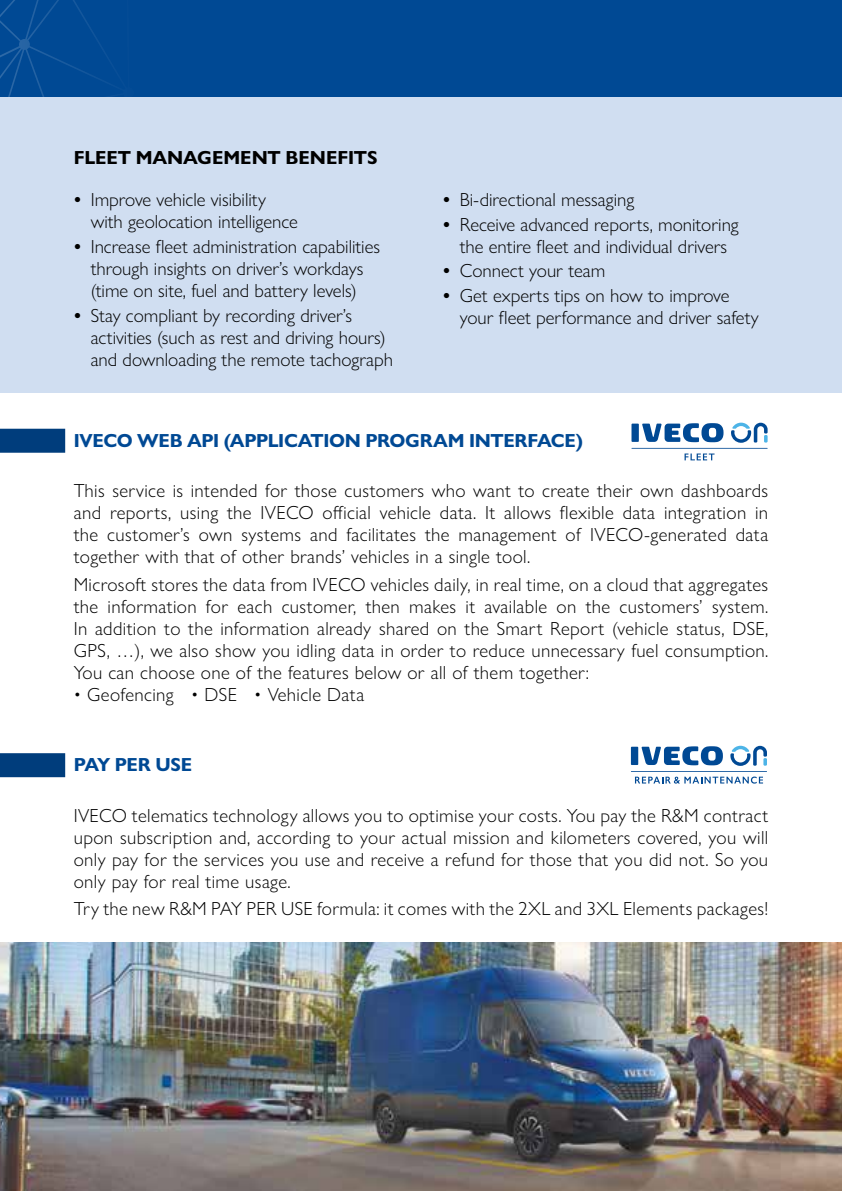
<style>
.page{position:relative;width:842px;height:1191px;background:#fff}
.page>*{position:absolute;margin:0;border:0;box-sizing:border-box;transform-origin:0 0}
.t1{font:300 19px/22px "Gill Sans Nova";color:#000}
.t2{font:300 19px "Gill Sans Nova";letter-spacing:.02em;color:#000}
.t3{font:700 19px "Gill Sans Nova";letter-spacing:-.015em;color:#004994}
.t4{font:700 19px "Gill Sans Nova";letter-spacing:-.005em;color:#000}
.s1{font-weight:600}
</style>
<div class="page">
<div style="left:0;top:96px;width:842px;height:297px;background:#d0def1"></div>
<div style="left:0;top:0;width:842px;height:96px;background:#004994"></div>
<svg style="left:0;top:0;width:109px;height:96px"></svg>
<div style="left:0;top:429px;width:65px;height:24px;background:#003d7c"></div>
<div style="left:0;top:753px;width:65px;height:24px;background:#003d7c"></div>
<svg style="left:631px;top:422px;width:137px;height:38px"></svg>
<svg style="left:631px;top:745px;width:136px;height:38px"></svg>
<img style="left:0;top:943px;width:842px;height:248px">
<p class="t4" style="left:74px;top:146px;width:305px">FLEET MANAGEMENT BENEFITS</p>
<p class="t1" style="left:91px;top:188px;width:209px;text-indent:-17px"><span class="s1">•</span> Improve vehicle visibility with geolocation intelligence</p>
<p class="t1" style="left:74px;top:235px;width:308px;text-align:center"><span class="s1">•</span> Increase fleet administration capabilities through insights on driver’s workdays (time on site, fuel and battery levels)</p>
<p class="t1" style="left:91px;top:304px;width:304px;text-indent:-17px"><span class="s1">•</span> Stay compliant by recording driver’s activities (such as rest and driving hours) and downloading the remote tachograph</p>
<p class="t1" style="left:443px;top:188px;width:193px"><span class="s1">•</span> Bi-directional messaging</p>
<p class="t1" style="left:443px;top:213px;width:297px;text-align:center"><span class="s1">•</span> Receive advanced reports, monitoring the entire fleet and individual drivers</p>
<p class="t1" style="left:443px;top:260px;width:164px"><span class="s1">•</span> Connect your team</p>
<p class="t1" style="left:460px;top:285px;width:300px;text-indent:-17px"><span class="s1">•</span> Get experts tips on how to improve your fleet performance and driver safety</p>
<p class="t3" style="left:74px;top:428px;width:511px">IVECO WEB API (APPLICATION PROGRAM INTERFACE)</p>
<p class="t1" style="left:74px;top:479px;width:696px;text-align:justify">This service is intended for those customers who want to create their own dashboards and reports, using the IVECO official vehicle data. It allows flexible data integration in the customer’s own systems and facilitates the management of IVECO-generated data together with that of other brands’ vehicles in a single tool.</p>
<p class="t1" style="left:74px;top:573px;width:696px;text-align:justify">Microsoft stores the data from IVECO vehicles daily, in real time, on a cloud that aggregates the information for each customer, then makes it available on the customers’ system.<br>In addition to the information already shared on the Smart Report (vehicle status, DSE, GPS, …), we also show you idling data in order to reduce unnecessary fuel consumption.<br>You can choose one of the features below or all of them together:</p>
<p class="t2" style="left:74px;top:683px;width:292px">• Geofencing • DSE • Vehicle Data</p>
<p class="t3" style="left:74px;top:753px;width:120px">PAY PER USE</p>
<p class="t1" style="left:74px;top:804px;width:696px;text-align:justify">IVECO telematics technology allows you to optimise your costs. You pay the R&amp;M contract upon subscription and, according to your actual mission and kilometers covered, you will only pay for the services you use and receive a refund for those that you did not. So you only pay for real time usage.</p>
<p class="t2" style="left:74px;top:897px;width:696px">Try the new R&amp;M PAY PER USE formula: it comes with the 2XL and 3XL Elements packages!</p>
</div>
